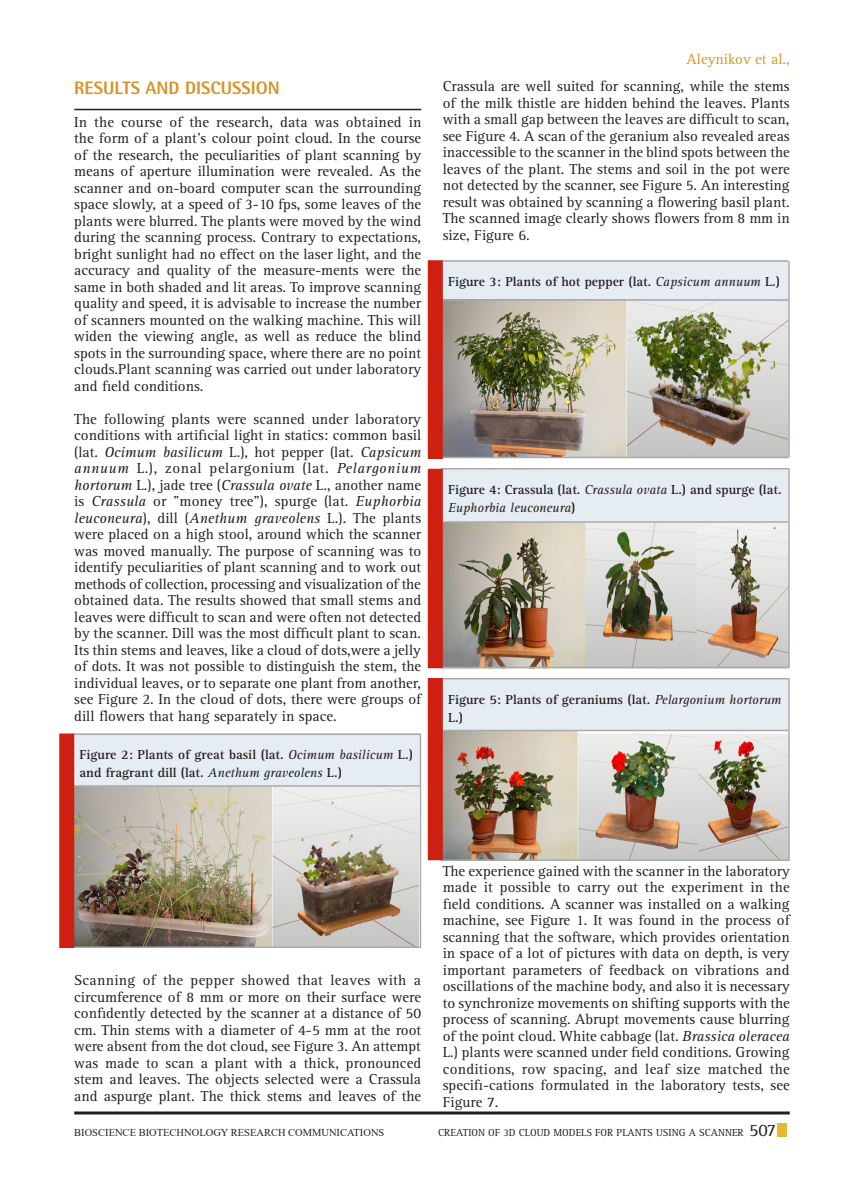
<style>
.page{position:relative;width:864px;height:1188px;background:#fff}
.page>*{position:absolute;margin:0;border:0;box-sizing:border-box;transform-origin:0 0}
.Body_text{font:800 18px "Rotis Semi Sans Std";color:#d69429}
.t1{font:18px "Rotis Serif Std";color:#231f20}
.Body_text-2{font:15px/16.5px "Rotis Serif Std";color:#231f20;text-align:justify}
.Body_text-3{font:15px "Rotis Serif Std";color:#d69429}
.Body_text-4{font:700 13.5px/18px "Rotis Serif Std";color:#231f20}
.t2{font:10.5px "Times New Roman";color:#231f20}
.t3{font:10.5px "Rotis Serif Std";color:#231f20}
.s1{font-style:italic}
.s2{font-weight:400;font-style:italic}
</style>
<div class="page">
<div style="left:777px;top:1124px;width:10px;height:13px;background:#eaba2e"></div>
<hr style="left:74px;top:1112px;width:716px;height:2px;background:#231f20">
<hr style="left:74px;top:109px;width:347px;height:1px;background:#231f20">
<img style="left:74px;top:787px;width:346px;height:159px">
<div style="left:73px;top:734px;width:347px;height:52px;background:#e5ecf2"></div>
<hr style="left:73px;top:734px;width:347px;height:1px;background:#a8aaad">
<hr style="left:73px;top:785px;width:347px;height:2px;background:#a8aaad">
<hr style="left:73px;top:946px;width:347px;height:2px;background:#a8aaad">
<hr style="left:420px;top:733px;width:1px;height:215px;background:#a8aaad">
<div style="left:59px;top:733px;width:15px;height:215px;background:#ce1f10"></div>
<img style="left:443px;top:301px;width:345px;height:156px">
<div style="left:441px;top:260px;width:347px;height:39px;background:#e5ecf2"></div>
<hr style="left:441px;top:457px;width:347px;height:1px;background:#a8aaad">
<hr style="left:441px;top:260px;width:347px;height:2px;background:#a8aaad">
<hr style="left:441px;top:299px;width:347px;height:2px;background:#a8aaad">
<hr style="left:788px;top:261px;width:2px;height:197px;background:#a8aaad">
<div style="left:428px;top:260px;width:15px;height:199px;background:#ce1f10"></div>
<img style="left:443px;top:523px;width:345px;height:144px">
<div style="left:441px;top:469px;width:347px;height:53px;background:#e5ecf2"></div>
<hr style="left:441px;top:468px;width:347px;height:2px;background:#a8aaad">
<hr style="left:441px;top:521px;width:347px;height:2px;background:#a8aaad">
<hr style="left:441px;top:667px;width:347px;height:1px;background:#a8aaad">
<hr style="left:788px;top:468px;width:2px;height:200px;background:#a8aaad">
<div style="left:428px;top:469px;width:15px;height:199px;background:#ce1f10"></div>
<img style="left:443px;top:731px;width:345px;height:129px">
<div style="left:441px;top:679px;width:347px;height:51px;background:#e5ecf2"></div>
<hr style="left:441px;top:678px;width:347px;height:2px;background:#a8aaad">
<hr style="left:441px;top:730px;width:347px;height:1px;background:#a8aaad">
<hr style="left:441px;top:860px;width:347px;height:1px;background:#a8aaad">
<hr style="left:788px;top:678px;width:2px;height:183px;background:#a8aaad">
<div style="left:428px;top:678px;width:15px;height:182px;background:#ce1f10"></div>
<p class="Body_text" style="left:74px;top:76px;width:207px">RESULTS AND DISCUSSION</p>
<p class="Body_text-2" style="left:74px;top:114px;width:349px">In the course of the research, data was obtained in the form of a plant’s colour point cloud. In the course of the research, the peculiarities of plant scanning by means of aperture illumination were revealed. As the scanner and on-board computer scan the surrounding space slowly, at a speed of 3-10 fps, some leaves of the plants were blurred. The plants were moved by the wind during the scanning process. Contrary to expectations, bright sunlight had no effect on the laser light, and the accuracy and quality of the measure-ments were the same in both shaded and lit areas. To improve scanning quality and speed, it is advisable to increase the number of scanners mounted on the walking machine. This will widen the viewing angle, as well as reduce the blind spots in the surrounding space, where there are no point clouds.Plant scanning was carried out under laboratory and field conditions.</p>
<p class="Body_text-2" style="left:74px;top:411px;width:348px">The following plants were scanned under laboratory conditions with artificial light in statics: common basil (lat. <span class="s1">Ocimum basilicum</span> L.), hot pepper (lat. <span class="s1">Capsicum annuum</span> L.), zonal pelargonium (lat. <span class="s1">Pelargonium hortorum</span> L.), jade tree (<span class="s1">Crassula ovate</span> L., another name is <span class="s1">Crassula</span> or "money tree"), spurge (lat. <span class="s1">Euphorbia leuconeura</span>), dill (<span class="s1">Anethum graveolens</span> L.). The plants were placed on a high stool, around which the scanner was moved manually. The purpose of scanning was to identify peculiarities of plant scanning and to work out methods of collection, processing and visualization of the obtained data. The results showed that small stems and leaves were difficult to scan and were often not detected by the scanner. Dill was the most difficult plant to scan.<br>Its thin stems and leaves, like a cloud of dots,were a jelly of dots. It was not possible to distinguish the stem, the individual leaves, or to separate one plant from another, see Figure 2. In the cloud of dots, there were groups of dill flowers that hang separately in space.</p>
<p class="Body_text-4" style="left:80px;top:746px;width:335px">Figure 2: Plants of great basil (lat. <span class="s2">Ocimum basilicum</span> L.) and fragrant dill (lat. <span class="s2">Anethum graveolens</span> L.)</p>
<p class="Body_text-3" style="left:687px;top:50px;width:105px">Aleynikov et al.,</p>
<p class="Body_text-2" style="left:443px;top:79px;width:348px">Crassula are well suited for scanning, while the stems of the milk thistle are hidden behind the leaves. Plants with a small gap between the leaves are difficult to scan, see Figure 4. A scan of the geranium also revealed areas inaccessible to the scanner in the blind spots between the leaves of the plant. The stems and soil in the pot were not detected by the scanner, see Figure 5. An interesting result was obtained by scanning a flowering basil plant.<br>The scanned image clearly shows flowers from 8 mm in size, Figure 6.</p>
<p class="Body_text-4" style="left:448px;top:273px;width:333px">Figure 3: Plants of hot pepper (lat. <span class="s2">Capsicum annuum</span> L.)</p>
<p class="Body_text-4" style="left:448px;top:481px;width:335px">Figure 4: Crassula (lat. <span class="s2">Crassula ovata</span> L.) and spurge (lat.<br><span class="s2">Euphorbia leuconeura</span>)</p>
<p class="Body_text-4" style="left:448px;top:691px;width:335px">Figure 5: Plants of geraniums (lat. <span class="s2">Pelargonium hortorum<br></span>L.)</p>
<p class="Body_text-2" style="left:74px;top:973px;width:349px">Scanning of the pepper showed that leaves with a circumference of 8 mm or more on their surface were confidently detected by the scanner at a distance of 50 cm. Thin stems with a diameter of 4-5 mm at the root were absent from the dot cloud, see Figure 3. An attempt was made to scan a plant with a thick, pronounced stem and leaves. The objects selected were a Crassula and aspurge plant. The thick stems and leaves of the</p>
<p class="Body_text-2" style="left:443px;top:863px;width:349px">The experience gained with the scanner in the laboratory made it possible to carry out the experiment in the field conditions. A scanner was installed on a walking machine, see Figure 1. It was found in the process of scanning that the software, which provides orientation in space of a lot of pictures with data on depth, is very important parameters of feedback on vibrations and oscillations of the machine body, and also it is necessary to synchronize movements on shifting supports with the process of scanning. Abrupt movements cause blurring of the point cloud. White cabbage (lat. <span class="s1">Brassica oleracea </span>L.) plants were scanned under field conditions. Growing conditions, row spacing, and leaf size matched the specifi-cations formulated in the laboratory tests, see Figure 7.</p>
<p class="t2" style="left:74px;top:1125px;width:312px">BIOSCIENCE BIOTECHNOLOGY RESEARCH COMMUNICATIONS</p>
<p class="t3" style="left:438px;top:1127px;width:13px">Creation</p>
<p class="t3" style="left:488px;top:1127px;width:44px">of 3D Cloud</p>
<p class="t3" style="left:553px;top:1127px;width:16px">Models</p>
<p class="t3" style="left:595px;top:1127px;width:8px">for</p>
<p class="t3" style="left:617px;top:1127px;width:13px">Plants</p>
<p class="t3" style="left:656px;top:1127px;width:14px">Using</p>
<p class="t3" style="left:689px;top:1127px;width:24px">A Scanner</p>
<p class="t1" style="left:749px;top:1120px;width:29px">507</p>
</div>
